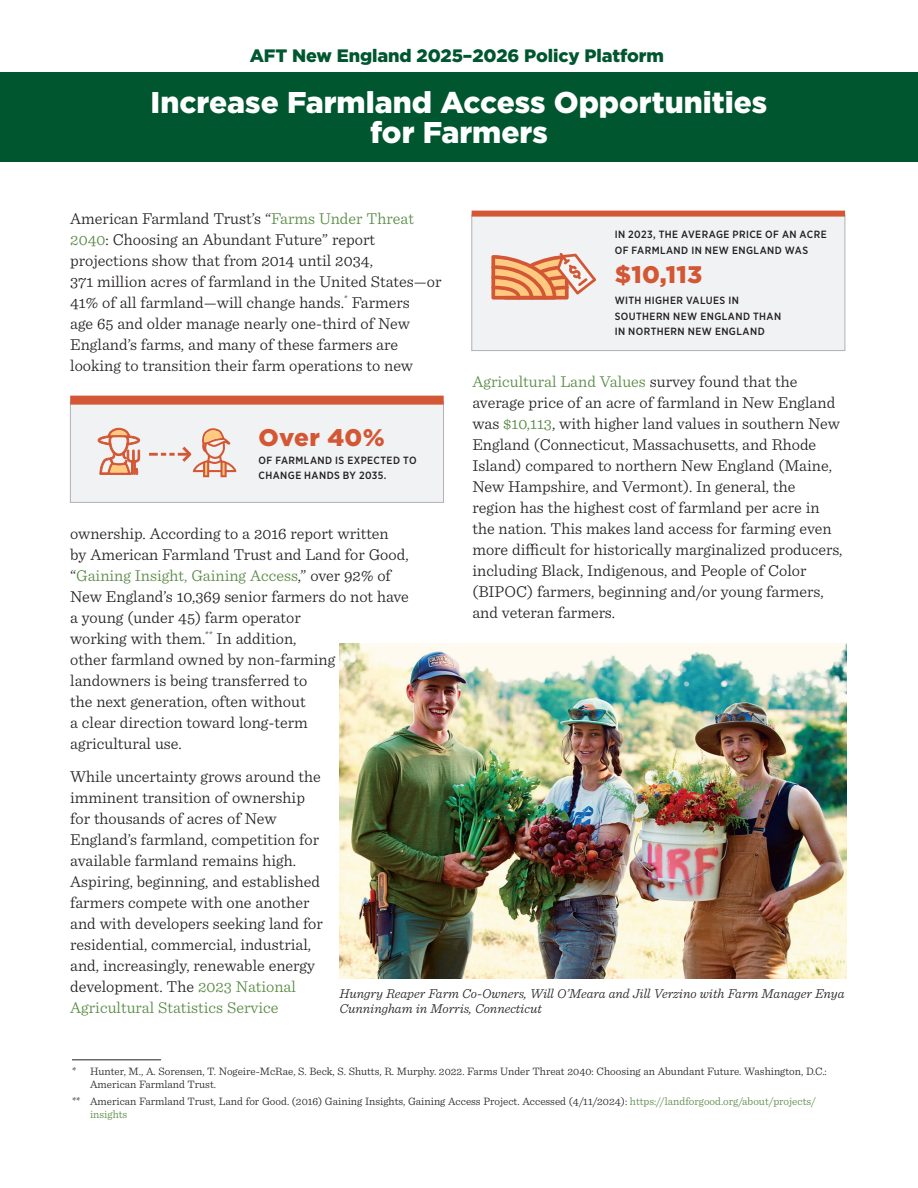
<style>
.page{position:relative;width:918px;height:1188px;background:#fff}
.page>*{position:absolute;margin:0;border:0;box-sizing:border-box;transform-origin:0 0}
.t1{font:900 30px/30px "Gotham";color:#fff;text-align:center}
.t2{font:900 24px "Gotham";letter-spacing:.015em;color:#d35735}
.t3{font:900 18px "Gotham";letter-spacing:-.005em;color:#00562f}
.t4{font:300 16.5px/21px "Sentinel";color:#231f20}
.t5{font:italic 300 13.5px/15px "Sentinel";color:#231f20}
.t6{font:300 11.25px/12.8px "Sentinel";color:#231f20}
.t7{font:500 10.5px/15px "Gotham Narrow";letter-spacing:.04em;color:#231f20}
.s1{color:#558941}
</style>
<div class="page">
<div style="left:70px;top:402px;width:374px;height:101px;background:#f0f2f3;border:1px solid #b2b0b7"></div>
<div style="left:70px;top:396px;width:374px;height:9px;background:#d35735"></div>
<svg style="left:149px;top:428px;width:87px;height:49px"></svg>
<svg style="left:98px;top:428px;width:42px;height:47px"></svg>
<hr style="left:72px;top:1059px;width:89px;height:1px;background:#231f20">
<div style="left:472px;top:215px;width:373px;height:136px;background:#f0f2f3;border:1px solid #b2b0b7"></div>
<div style="left:472px;top:211px;width:373px;height:6px;background:#d35735"></div>
<svg style="left:491px;top:253px;width:105px;height:47px"></svg>
<div style="left:0;top:72px;width:918px;height:90px;background:#00562f"></div>
<img style="left:339px;top:643px;width:507px;height:336px">
<p class="t3" style="left:250px;top:43px;width:416px">AFT New England 2025–2026 Policy Platform</p>
<h1 class="t1" style="left:151px;top:87px;width:618px">Increase Farmland Access Opportunities for Farmers</h1>
<p class="t4" style="left:70px;top:207px;width:373px">American Farmland Trust’s “<span class="s1">Farms Under Threat 2040</span>: Choosing an Abundant Future” report projections show that from 2014 until 2034,<br>371 million acres of farmland in the United States—or 41% of all farmland—will change hands.<sup>*</sup> Farmers<br>age 65 and older manage nearly one-third of New England’s farms, and many of these farmers are looking to transition their farm operations to new</p>
<p class="t7" style="left:615px;top:227px;width:213px">IN 2023, THE AVERAGE PRICE OF AN ACRE<br>OF FARMLAND IN NEW ENGLAND WAS</p>
<h2 class="t2" style="left:615px;top:258px;width:89px">$10,113</h2>
<p class="t7" style="left:615px;top:293px;width:168px">WITH HIGHER VALUES IN<br>SOUTHERN NEW ENGLAND THAN<br>IN NORTHERN NEW ENGLAND</p>
<p class="t4" style="left:472px;top:370px;width:372px"><span class="s1">Agricultural Land Values</span> survey found that the average price of an acre of farmland in New England was <span class="s1">$10,113</span>, with higher land values in southern New England (Connecticut, Massachusetts, and Rhode Island) compared to northern New England (Maine, New Hampshire, and Vermont). In general, the region has the highest cost of farmland per acre in the nation. This makes land access for farming even more difficult for historically marginalized producers, including Black, Indigenous, and People of Color (BIPOC) farmers, beginning and/or young farmers, and veteran farmers.</p>
<h2 class="t2" style="left:259px;top:421px;width:128px">Over 40%</h2>
<p class="t7" style="left:259px;top:453px;width:160px">OF FARMLAND IS EXPECTED TO<br>CHANGE HANDS BY 2035.</p>
<p class="t4" style="left:70px;top:522px;width:340px">ownership. According to a 2016 report written by American Farmland Trust and Land for Good, “<span class="s1">Gaining Insight, Gaining Access</span>,” over 92% of New England’s 10,369 senior farmers do not have a young (under 45) farm operator<br>working with them.<sup>**</sup> In addition,<br>other farmland owned by non-farming landowners is being transferred to<br>the next generation, often without<br>a clear direction toward long-term<br>agricultural use.</p>
<p class="t4" style="left:70px;top:765px;width:254px">While uncertainty grows around the imminent transition of ownership for thousands of acres of New England’s farmland, competition for available farmland remains high.<br>Aspiring, beginning, and established farmers compete with one another and with developers seeking land for residential, commercial, industrial, and, increasingly, renewable energy development. The <span class="s1">2023 National Agricultural Statistics Service</span></p>
<p class="t5" style="left:339px;top:985px;width:507px">Hungry Reaper Farm Co-Owners, Will O’Meara and Jill Verzino with Farm Manager Enya<br>Cunningham in Morris, Connecticut</p>
<p class="t6" style="left:90px;top:1064px;width:738px;text-indent:-18px">* Hunter, M., A. Sorensen, T. Nogeire-McRae, S. Beck, S. Shutts, R. Murphy. 2022. Farms Under Threat 2040: Choosing an Abundant Future. Washington, D.C.:<br>American Farmland Trust.</p>
<p class="t6" style="left:90px;top:1094px;width:728px;text-indent:-18px">** American Farmland Trust, Land for Good. (2016) Gaining Insights, Gaining Access Project. Accessed (4/11/2024): <span class="s1">https://landforgood.org/about/projects/ insights</span></p>
</div>
